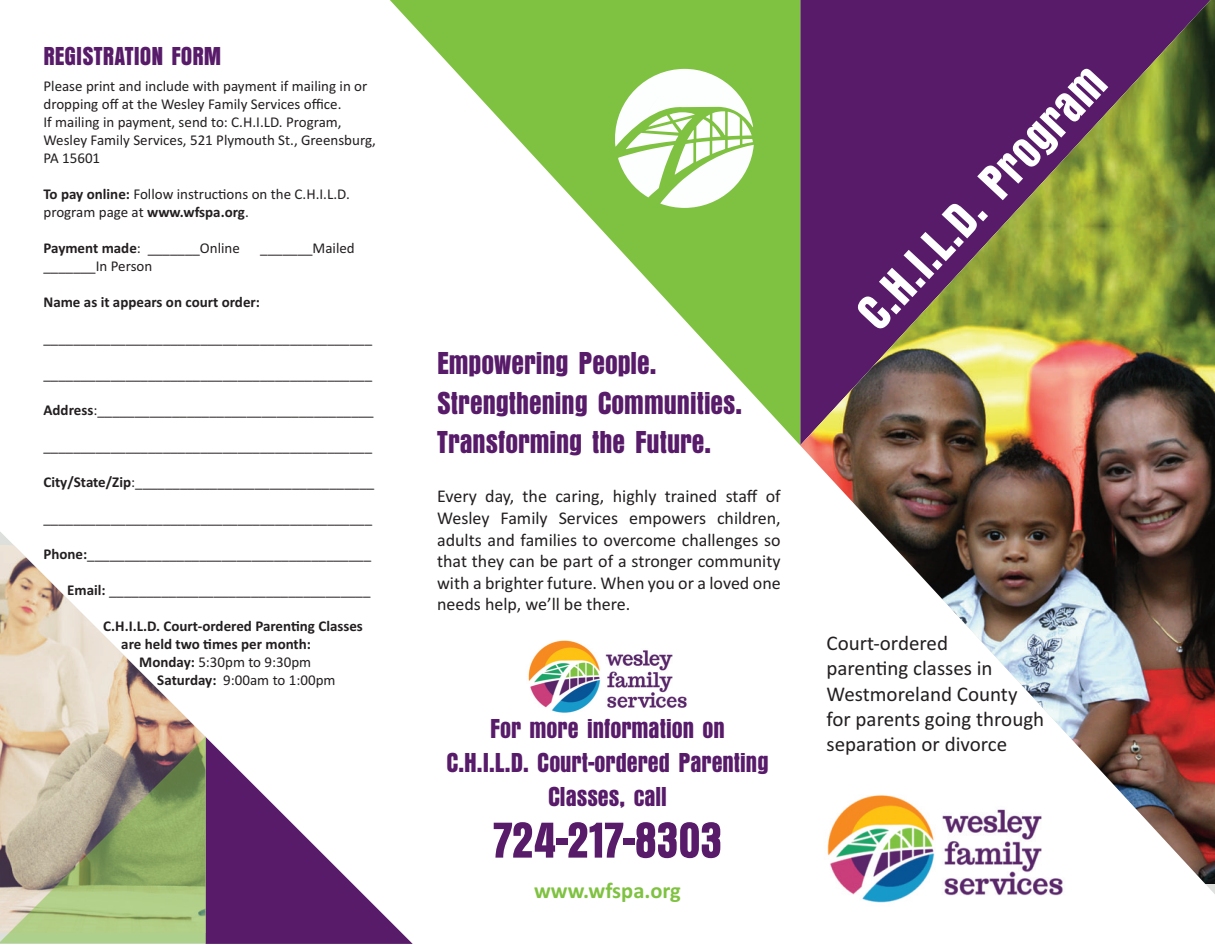
<style>
.page{position:relative;width:1215px;height:945px;background:#fff}
.page>*{position:absolute;margin:0;border:0;box-sizing:border-box;transform-origin:0 0}
.t1{font:54px "Anzeigen Gro";color:#581b6a}
.t2{font:52.5px "Anzeigen Gro";color:#fff}
.t3{font:33px/39.6px "Anzeigen Gro";color:#581b6a}
.t4{font:28.5px/34.2px "Anzeigen Gro";color:#581b6a;text-align:center}
.t5{font:27px "Anzeigen Gro";color:#581b6a}
.t6{font:700 22.5px "Calibri";color:#7fc241}
.t7{font:21px/25.2px "Calibri";color:#231f20}
.t8{font:18px/21.6px "Calibri";color:#231f20;text-align:justify}
.t9{font:15px/18px "Calibri";color:#231f20}
.t10{font:700 15px "Calibri";color:#231f20}
.s1{font-weight:700}
</style>
<div class="page">
<svg style="left:390px;top:0;width:410px;height:445px"></svg>
<img style="left:800px;top:0;width:415px;height:884px">
<img style="left:0;top:546px;width:205px;height:190px">
<svg style="left:615px;top:69px;width:139px;height:139px"></svg>
<svg style="left:0;top:736px;width:413px;height:208px"></svg>
<img style="left:528px;top:640px;width:159px;height:73px">
<h3 class="t5" style="left:44px;top:40px;width:179px">REGISTRATION FORM</h3>
<p class="t9" style="left:44px;top:77px;width:334px">Please print and include with payment if mailing in or dropping off at the Wesley Family Services office.<br>If mailing in payment, send to: C.H.I.LD. Program, Wesley Family Services, 521 Plymouth St., Greensburg, PA 15601</p>
<p class="t9" style="left:44px;top:185px;width:308px"><span class="s1">To pay online:</span> Follow instructions on the C.H.I.L.D. program page at <span class="s1">www.wfspa.org</span>.</p>
<p class="t9" style="left:44px;top:239px;width:198px"><span class="s1">Payment made</span>: _______Online</p>
<p class="t9" style="left:260px;top:239px;width:96px">_______Mailed</p>
<p class="t9" style="left:44px;top:257px;width:110px">_______In Person</p>
<p class="t10" style="left:44px;top:293px;width:218px">Name as it appears on court order:</p>
<p class="t9" style="left:44px;top:329px;width:330px">____________________________________________</p>
<p class="t9" style="left:44px;top:365px;width:330px">____________________________________________</p>
<p class="t9" style="left:44px;top:401px;width:332px"><span class="s1">Address</span>:_____________________________________</p>
<p class="t9" style="left:44px;top:437px;width:330px">____________________________________________</p>
<p class="t9" style="left:44px;top:473px;width:332px"><span class="s1">City/State/Zip</span>:________________________________</p>
<p class="t9" style="left:44px;top:509px;width:330px">____________________________________________</p>
<p class="t9" style="left:44px;top:545px;width:329px"><span class="s1">Phone:</span>______________________________________</p>
<p class="t9" style="left:67px;top:581px;width:305px"><span class="s1">Email:</span> ___________________________________</p>
<p class="t10" style="left:103px;top:617px;width:261px">C.H.I.L.D. Court-ordered Parenting Classes</p>
<p class="t10" style="left:121px;top:635px;width:191px">are held two times per month:</p>
<p class="t9" style="left:139px;top:653px;width:173px"><span class="s1">Monday:</span> 5:30pm to 9:30pm</p>
<p class="t9" style="left:157px;top:671px;width:180px"><span class="s1">Saturday:</span> 9:00am to 1:00pm</p>
<h3 class="t3" style="left:437px;top:343px;width:307px">Empowering People.<br>Strengthening Communities.<br>Transforming the Future.</h3>
<p class="t8" style="left:437px;top:485px;width:345px">Every day, the caring, highly trained staff of Wesley Family Services empowers children, adults and families to overcome challenges so that they can be part of a stronger community with a brighter future. When you or a loved one needs help, we’ll be there.</p>
<h3 class="t4" style="left:446px;top:711px;width:324px">For more information on<br>C.H.I.L.D. Court-ordered Parenting<br>Classes, call</h3>
<h1 class="t1" style="left:493px;top:807px;width:231px">724-217-8303</h1>
<h3 class="t6" style="left:534px;top:877px;width:148px">www.wfspa.org</h3>
<h2 class="t2" style="left:844px;top:299px;width:339px;rotate:-47deg">C.H.I.L.D. Program</h2>
<h3 class="t7" style="left:826px;top:630px;width:219px">Court-ordered<br>parenting classes in<br>Westmoreland County for parents going through separation or divorce</h3>
</div>
